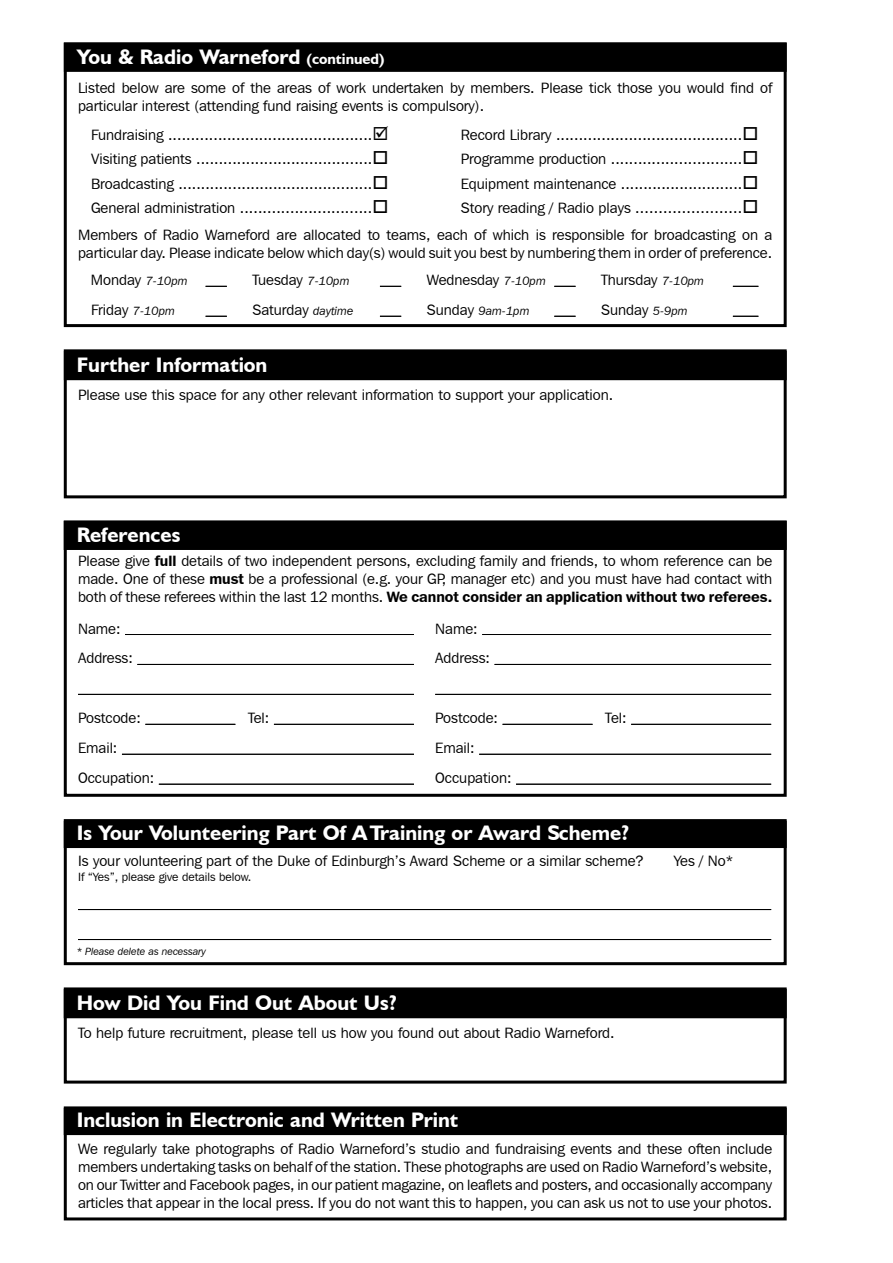
<style>
.page{position:relative;width:893px;height:1263px;background:#fff}
.page>*{position:absolute;margin:0;border:0;box-sizing:border-box;transform-origin:0 0}
.t1{font:700 21px "Humanist 521 BT";color:#fff}
.t2{font:15px/18px "Franklin Gothic IT Cby BT";color:#000}
.t3{font:12px "Franklin Gothic IT Cby BT";color:#000}
.t4{font:italic 12px "Franklin Gothic IT Cby BT";color:#000}
.t5{font:italic 10.5px "Franklin Gothic IT Cby BT";color:#000}
.s1{font-size:15px}
.s2{font-style:italic;font-size:12px}
.s3{font-style:normal;font-size:15px}
.s4{font-weight:600}
</style>
<div class="page">
<div style="left:64px;top:43px;width:723px;height:284px;border:3px solid #000"></div>
<svg style="left:206px;top:286px;width:21px;height:1px"></svg>
<svg style="left:380px;top:286px;width:21px;height:1px"></svg>
<svg style="left:554px;top:286px;width:22px;height:1px"></svg>
<svg style="left:733px;top:286px;width:25px;height:1px"></svg>
<svg style="left:206px;top:316px;width:21px;height:1px"></svg>
<svg style="left:380px;top:316px;width:21px;height:1px"></svg>
<svg style="left:554px;top:316px;width:22px;height:1px"></svg>
<svg style="left:733px;top:316px;width:25px;height:1px"></svg>
<div style="left:64px;top:43px;width:723px;height:29px;background:#000;border:2px solid #000"></div>
<div style="left:64px;top:349px;width:723px;height:149px;border:3px solid #000"></div>
<div style="left:64px;top:351px;width:723px;height:29px;background:#000"></div>
<div style="left:64px;top:521px;width:723px;height:276px;border:3px solid #000"></div>
<hr style="left:125px;top:634px;width:289px;height:1px;background:#000">
<hr style="left:482px;top:634px;width:289px;height:1px;background:#000">
<hr style="left:137px;top:664px;width:277px;height:1px;background:#000">
<hr style="left:495px;top:664px;width:276px;height:1px;background:#000">
<hr style="left:78px;top:694px;width:336px;height:1px;background:#000">
<hr style="left:435px;top:694px;width:336px;height:1px;background:#000">
<hr style="left:145px;top:724px;width:90px;height:1px;background:#000">
<hr style="left:274px;top:724px;width:140px;height:1px;background:#000">
<hr style="left:503px;top:724px;width:90px;height:1px;background:#000">
<hr style="left:631px;top:724px;width:140px;height:1px;background:#000">
<hr style="left:122px;top:754px;width:292px;height:1px;background:#000">
<hr style="left:479px;top:754px;width:292px;height:1px;background:#000">
<hr style="left:159px;top:784px;width:255px;height:1px;background:#000">
<hr style="left:516px;top:784px;width:255px;height:1px;background:#000">
<div style="left:64px;top:521px;width:723px;height:29px;background:#000"></div>
<div style="left:64px;top:987px;width:723px;height:96px;border:3px solid #000"></div>
<div style="left:64px;top:989px;width:723px;height:29px;background:#000"></div>
<div style="left:64px;top:819px;width:723px;height:146px;border:3px solid #000"></div>
<hr style="left:78px;top:909px;width:693px;height:1px;background:#000">
<hr style="left:78px;top:939px;width:693px;height:1px;background:#000">
<div style="left:64px;top:821px;width:723px;height:27px;background:#000"></div>
<div style="left:64px;top:1106px;width:723px;height:114px;border:3px solid #000"></div>
<div style="left:64px;top:1108px;width:723px;height:27px;background:#000"></div>
<h1 class="t1" style="left:77px;top:48px;width:309px">You &amp; Radio Warneford <span class="s1">(continued)</span></h1>
<p class="t2" style="left:78px;top:80px;width:696px">Listed below are some of the areas of work undertaken by members. Please tick those you would find of particular interest (attending fund raising events is compulsory).</p>
<p class="t2" style="left:91px;top:127px;width:283px">Fundraising .............................................</p>
<p class="t2" style="left:461px;top:127px;width:283px">Record Library .........................................</p>
<p class="t2" style="left:91px;top:151px;width:283px">Visiting patients .......................................</p>
<p class="t2" style="left:461px;top:151px;width:283px">Programme production .............................</p>
<p class="t2" style="left:91px;top:176px;width:283px">Broadcasting ...........................................</p>
<p class="t2" style="left:461px;top:176px;width:283px">Equipment maintenance ...........................</p>
<p class="t2" style="left:91px;top:200px;width:283px">General administration .............................</p>
<p class="t2" style="left:78px;top:196px;width:696px;line-height:27.3px;text-indent:383px">Story reading / Radio plays .......................<br>Members of Radio Warneford are allocated to teams, each of which is responsible for broadcasting on a</p>
<p class="t2" style="left:91px;top:241px;width:683px;line-height:27px;text-indent:-13px">particular day. Please indicate below which day(s) would suit you best by numbering them in order of preference.<br>Monday <span class="s2">7-10pm</span></p>
<p class="t2" style="left:252px;top:272px;width:99px">Tuesday <span class="s2">7-10pm</span></p>
<p class="t2" style="left:427px;top:272px;width:121px">Wednesday <span class="s2">7-10pm</span></p>
<p class="t2" style="left:601px;top:272px;width:105px">Thursday <span class="s2">7-10pm</span></p>
<p class="t2" style="left:91px;top:302px;width:85px">Friday <span class="s2">7-10pm</span></p>
<p class="t2" style="left:252px;top:302px;width:102px">Saturday <span class="s2">daytime</span></p>
<p class="t4" style="left:427px;top:306px;width:104px"><span class="s3">Sunday</span> 9am-1pm</p>
<p class="t2" style="left:601px;top:302px;width:88px">Sunday <span class="s2">5-9pm</span></p>
<h1 class="t1" style="left:77px;top:356px;width:192px">Further Information</h1>
<p class="t2" style="left:78px;top:387px;width:537px">Please use this space for any other relevant information to support your application.</p>
<h1 class="t1" style="left:77px;top:526px;width:105px">References</h1>
<p class="t2" style="left:78px;top:553px;width:696px;text-align:justify">Please give <span class="s4">full</span> details of two independent persons, excluding family and friends, to whom reference can be made. One of these <span class="s4">must</span> be a professional (e.g. your GP, manager etc) and you must have had contact with both of these referees within the last 12 months. <span class="s4">We cannot consider an application without two referees.</span></p>
<p class="t2" style="left:78px;top:621px;width:44px">Name:</p>
<p class="t2" style="left:435px;top:621px;width:44px">Name:</p>
<p class="t2" style="left:78px;top:650px;width:56px">Address:</p>
<p class="t2" style="left:435px;top:650px;width:56px">Address:</p>
<p class="t2" style="left:78px;top:710px;width:64px">Postcode:</p>
<p class="t2" style="left:248px;top:710px;width:23px">Tel:</p>
<p class="t2" style="left:435px;top:710px;width:64px">Postcode:</p>
<p class="t2" style="left:605px;top:710px;width:23px">Tel:</p>
<p class="t2" style="left:78px;top:740px;width:41px">Email:</p>
<p class="t2" style="left:435px;top:740px;width:41px">Email:</p>
<p class="t2" style="left:78px;top:770px;width:78px">Occupation:</p>
<p class="t2" style="left:435px;top:770px;width:78px">Occupation:</p>
<h1 class="t1" style="left:77px;top:824px;width:554px">Is Your Volunteering Part Of A Training or Award Scheme?</h1>
<p class="t2" style="left:78px;top:853px;width:567px">Is your volunteering part of the Duke of Edinburgh’s Award Scheme or a similar scheme?</p>
<p class="t2" style="left:674px;top:853px;width:61px">Yes / No*</p>
<p class="t3" style="left:78px;top:872px;width:175px">If “Yes”, please give details below.</p>
<p class="t5" style="left:77px;top:947px;width:131px">* Please delete as necessary</p>
<h1 class="t1" style="left:77px;top:994px;width:322px">How Did You Find Out About Us?</h1>
<p class="t2" style="left:78px;top:1025px;width:538px">To help future recruitment, please tell us how you found out about Radio Warneford.</p>
<h1 class="t1" style="left:77px;top:1111px;width:383px">Inclusion in Electronic and Written Print</h1>
<p class="t2" style="left:78px;top:1141px;width:696px;text-align:justify">We regularly take photographs of Radio Warneford’s studio and fundraising events and these often include members undertaking tasks on behalf of the station. These photographs are used on Radio Warneford’s website, on our Twitter and Facebook pages, in our patient magazine, on leaflets and posters, and occasionally accompany articles that appear in the local press. If you do not want this to happen, you can ask us not to use your photos.</p>
</div>
